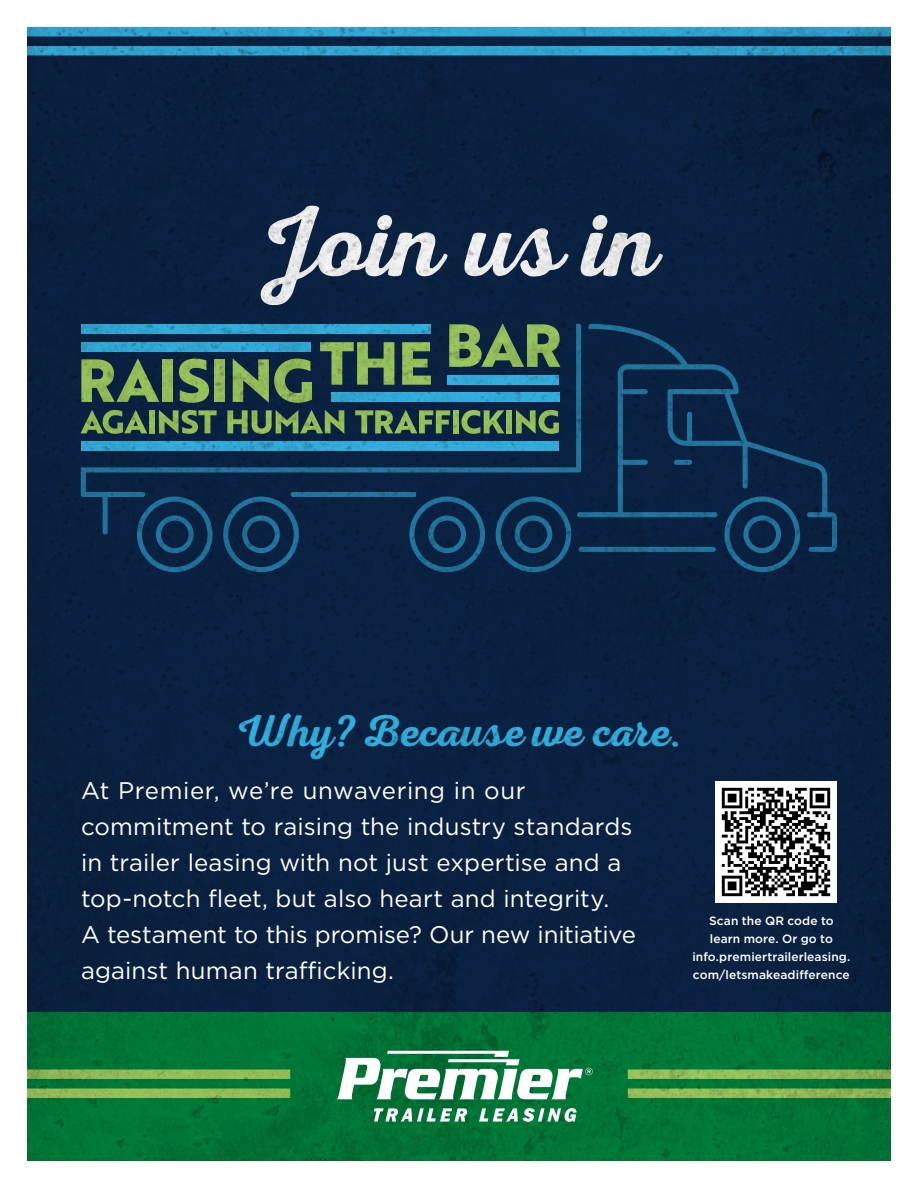
<style>
.page{position:relative;width:918px;height:1188px;background:#fff}
.page>*{position:absolute;margin:0;border:0;box-sizing:border-box;transform-origin:0 0}
.t1{font:100.5px "Nexa Rust Script S 00";letter-spacing:-.02em;color:#fff}
.t2{font:45px "Nexa Rust Script S 00";letter-spacing:.005em;color:#35b8ea}
.t3{font:24px/36px "Gotham";letter-spacing:.005em;color:#fff}
.t4{font:500 12px/18px "Gotham";letter-spacing:.01em;color:#fff;text-align:center}
</style>
<div class="page">
<img style="left:27px;top:27px;width:864px;height:1134px">
<svg style="left:374px;top:1108px;width:93px;height:14px"></svg>
<svg style="left:479px;top:1108px;width:98px;height:14px"></svg>
<svg style="left:337px;top:1051px;width:256px;height:48px"></svg>
<img style="left:716px;top:782px;width:121px;height:121px">
<p class="t1" style="left:261px;top:182px;width:398px">Join us in</p>
<p class="t2" style="left:237px;top:704px;width:445px">Why? Because we care.</p>
<p class="t3" style="left:81px;top:772px;width:556px">At Premier, we’re unwavering in our commitment to raising the industry standards in trailer leasing with not just expertise and a top-notch fleet, but also heart and integrity.<br>A testament to this promise? Our new initiative against human trafficking.</p>
<p class="t4" style="left:692px;top:911px;width:160px">Scan the QR code to learn more. Or go to info.premiertrailerleasing. com/letsmakeadifference</p>
</div>
